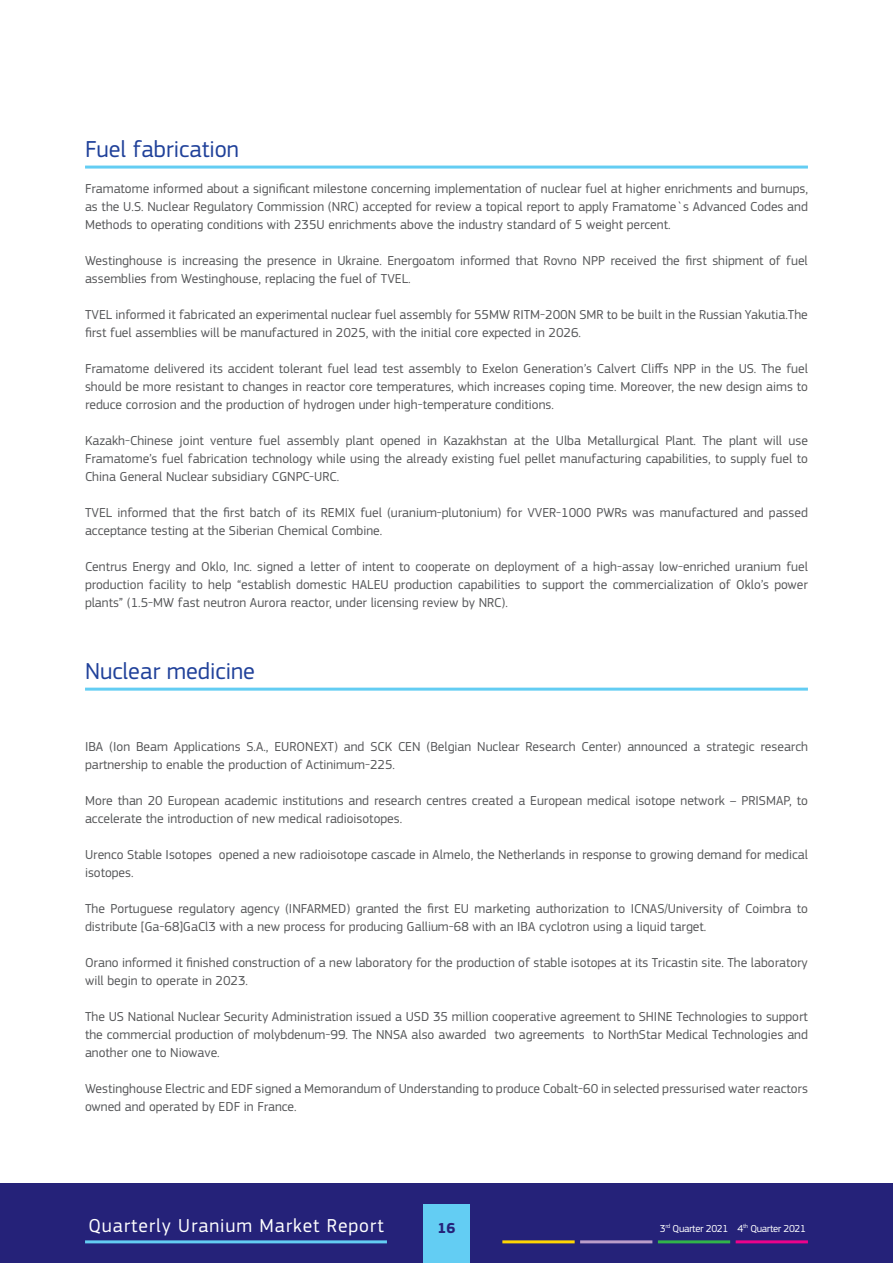
<style>
.page{position:relative;width:893px;height:1263px;background:#fff}
.page>*{position:absolute;margin:0;border:0;box-sizing:border-box;transform-origin:0 0}
.t1{font:24px "EC Square Sans Pro";color:#20419a}
.t2{font:19.5px "EC Square Sans Pro";letter-spacing:.05em;color:#fff}
.t3{font:700 15px "EC Square Sans Pro";color:#252279}
.t4{font:13.5px/18px "EC Square Sans Pro";color:#57585a}
.t5{font:10.5px "EC Square Sans Pro";letter-spacing:-.03em;color:#fff}
</style>
<div class="page">
<div style="left:0;top:1183px;width:893px;height:80px;background:#252279"></div>
<div style="left:423px;top:1204px;width:47px;height:59px;background:#63cdf3"></div>
<hr style="left:85px;top:1240px;width:302px;height:3px;background:#63cdf3">
<hr style="left:502px;top:1240px;width:73px;height:3px;background:#fed503">
<hr style="left:658px;top:1240px;width:72px;height:3px;background:#31b44a">
<hr style="left:580px;top:1240px;width:72px;height:3px;background:#bb9dc9">
<hr style="left:736px;top:1240px;width:72px;height:3px;background:#ed028c">
<hr style="left:85px;top:166px;width:723px;height:3px;background:#63cdf3">
<hr style="left:85px;top:688px;width:723px;height:3px;background:#63cdf3">
<h1 class="t1" style="left:85px;top:135px;width:155px">Fuel fabrication</h1>
<p class="t4" style="left:85px;top:180px;width:724px;text-align:justify">Framatome informed about a significant milestone concerning implementation of nuclear fuel at higher enrichments and burnups, as the U.S. Nuclear Regulatory Commission (NRC) accepted for review a topical report to apply Framatome`s Advanced Codes and Methods to operating conditions with 235U enrichments above the industry standard of 5 weight percent.</p>
<p class="t4" style="left:85px;top:252px;width:724px">Westinghouse is increasing the presence in Ukraine. Energoatom informed that Rovno NPP received the first shipment of fuel assemblies from Westinghouse, replacing the fuel of TVEL.</p>
<p class="t4" style="left:85px;top:306px;width:724px">TVEL informed it fabricated an experimental nuclear fuel assembly for 55MW RITM-200N SMR to be built in the Russian Yakutia.The first fuel assemblies will be manufactured in 2025, with the initial core expected in 2026.</p>
<p class="t4" style="left:85px;top:360px;width:724px;text-align:justify">Framatome delivered its accident tolerant fuel lead test assembly to Exelon Generation’s Calvert Cliffs NPP in the US. The fuel should be more resistant to changes in reactor core temperatures, which increases coping time. Moreover, the new design aims to reduce corrosion and the production of hydrogen under high-temperature conditions.</p>
<p class="t4" style="left:85px;top:432px;width:724px;text-align:justify">Kazakh-Chinese joint venture fuel assembly plant opened in Kazakhstan at the Ulba Metallurgical Plant. The plant will use Framatome’s fuel fabrication technology while using the already existing fuel pellet manufacturing capabilities, to supply fuel to China General Nuclear subsidiary CGNPC-URC.</p>
<p class="t4" style="left:85px;top:504px;width:724px">TVEL informed that the first batch of its REMIX fuel (uranium-plutonium) for VVER-1000 PWRs was manufactured and passed acceptance testing at the Siberian Chemical Combine.</p>
<p class="t4" style="left:85px;top:558px;width:724px;text-align:justify">Centrus Energy and Oklo, Inc. signed a letter of intent to cooperate on deployment of a high-assay low-enriched uranium fuel production facility to help “establish domestic HALEU production capabilities to support the commercialization of Oklo’s power plants” (1.5-MW fast neutron Aurora reactor, under licensing review by NRC).</p>
<h1 class="t1" style="left:85px;top:657px;width:171px">Nuclear medicine</h1>
<p class="t4" style="left:85px;top:738px;width:724px">IBA (Ion Beam Applications S.A., EURONEXT) and SCK CEN (Belgian Nuclear Research Center) announced a strategic research partnership to enable the production of Actinimum-225.</p>
<p class="t4" style="left:85px;top:792px;width:724px">More than 20 European academic institutions and research centres created a European medical isotope network – PRISMAP, to accelerate the introduction of new medical radioisotopes.</p>
<p class="t4" style="left:85px;top:846px;width:724px">Urenco Stable Isotopes opened a new radioisotope cascade in Almelo, the Netherlands in response to growing demand for medical isotopes.</p>
<p class="t4" style="left:85px;top:900px;width:724px">The Portuguese regulatory agency (INFARMED) granted the first EU marketing authorization to ICNAS/University of Coimbra to distribute [Ga-68]GaCl3 with a new process for producing Gallium-68 with an IBA cyclotron using a liquid target.</p>
<p class="t4" style="left:85px;top:954px;width:724px">Orano informed it finished construction of a new laboratory for the production of stable isotopes at its Tricastin site. The laboratory will begin to operate in 2023.</p>
<p class="t4" style="left:85px;top:1008px;width:724px;text-align:justify">The US National Nuclear Security Administration issued a USD 35 million cooperative agreement to SHINE Technologies to support the commercial production of molybdenum-99. The NNSA also awarded two agreements to NorthStar Medical Technologies and another one to Niowave.</p>
<p class="t4" style="left:85px;top:1080px;width:724px">Westinghouse Electric and EDF signed a Memorandum of Understanding to produce Cobalt-60 in selected pressurised water reactors owned and operated by EDF in France.</p>
<h2 class="t2" style="left:88px;top:1214px;width:297px">Quarterly Uranium Market Report</h2>
<p class="t3" style="left:438px;top:1219px;width:19px">16</p>
<p class="t5" style="left:660px;top:1222px;width:148px">3<sup>rd</sup> Quarter 2021 4<sup>th</sup> Quarter 2021</p>
</div>
